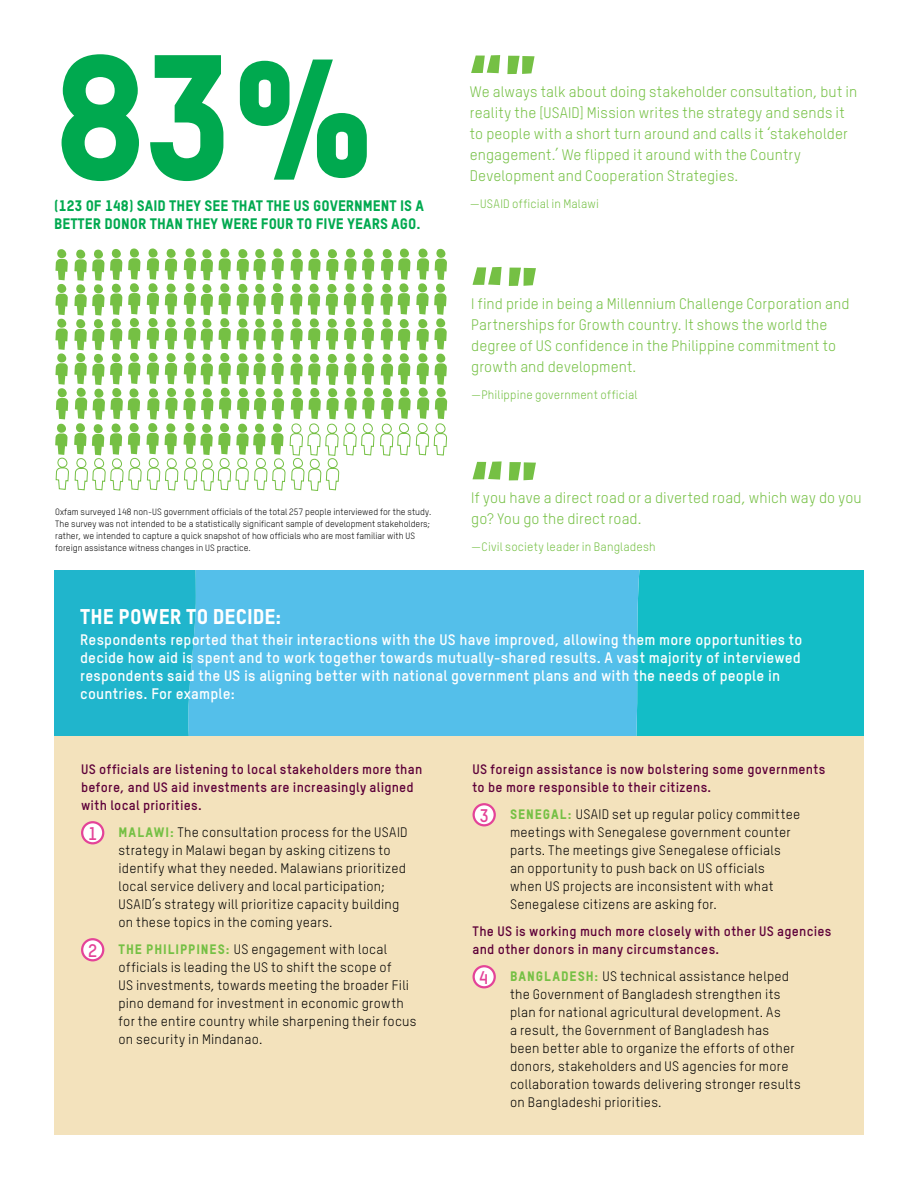
<style>
.page{position:relative;width:918px;height:1188px;background:#fff}
.page>*{position:absolute;margin:0;border:0;box-sizing:border-box;transform-origin:0 0}
.t1{font:174.9px "Oxfam TSTARPRO Headline";color:#00a94f}
.t2{font:72px "Oxfam Global Headline";color:#75c044}
.t3{font:21px "Oxfam TSTARPRO Headline";letter-spacing:.005em;color:#fff}
.t4{font:15px/21px "Oxfam TSTARPRO";letter-spacing:.005em;color:#75c044}
.t5{font:700 15px/18px "Oxfam TSTARPRO";letter-spacing:.01em;color:#fff}
.t6{font:15px/18px "Oxfam TSTARPRO Headline";color:#00a94f}
.t7{font:13.5px/18px "Oxfam TSTARPRO";letter-spacing:.02em;color:#000}
.t8{font:700 13.5px/18px "Oxfam TSTARPRO";letter-spacing:.015em;color:#5d0039}
.t9{font:12px "Oxfam TSTARPRO";letter-spacing:.01em;color:#75c044}
.t10{font:9px/12px "Oxfam TSTARPRO";color:#000}
.s1{font-weight:700;font-size:18px;color:#e44398}
.s2{font-family:"Oxfam TSTARPRO Headline";color:#75c044}
</style>
<div class="page">
<div style="left:645px;top:571px;width:219px;height:165px;background:#13bdc7"></div>
<div style="left:199px;top:571px;width:446px;height:165px;background:#54bfea"></div>
<div style="left:54px;top:571px;width:145px;height:165px;background:#20b5cc"></div>
<div style="left:54px;top:736px;width:810px;height:399px;background:#f3e2bc"></div>
<div style="left:82px;top:822px;width:21px;height:21px;background:#fff;border-radius:50%"></div>
<div style="left:81px;top:821px;width:23px;height:23px;border:2px solid #e44398;border-radius:50%"></div>
<div style="left:82px;top:939px;width:21px;height:21px;background:#fff;border-radius:50%"></div>
<div style="left:81px;top:938px;width:23px;height:23px;border:2px solid #e44398;border-radius:50%"></div>
<div style="left:474px;top:804px;width:21px;height:21px;background:#fff;border-radius:50%"></div>
<div style="left:473px;top:803px;width:23px;height:23px;border:2px solid #e44398;border-radius:50%"></div>
<div style="left:474px;top:966px;width:21px;height:21px;background:#fff;border-radius:50%"></div>
<div style="left:473px;top:965px;width:23px;height:23px;border:2px solid #e44398;border-radius:50%"></div>
<svg style="left:55px;top:248px;width:392px;height:242px"></svg>
<h1 class="t1" style="left:54px;top:9px;width:327px">83%</h1>
<p class="t6" style="left:54px;top:196px;width:371px">(123 OF 148) SAID THEY SEE THAT THE US GOVERNMENT IS A<br>BETTER DONOR THAN THEY WERE FOUR TO FIVE YEARS AGO.</p>
<p class="t10" style="left:55px;top:506px;width:378px">Oxfam surveyed 148 non-US government officials of the total 257 people interviewed for the study.<br>The survey was not intended to be a statistically significant sample of development stakeholders; rather, we intended to capture a quick snapshot of how officials who are most familiar with US foreign assistance witness changes in US practice.</p>
<h2 class="t2" style="left:470px;top:22px;width:67px">“”</h2>
<p class="t4" style="left:470px;top:81px;width:389px">We always talk about doing stakeholder consultation, but in reality the [USAID] Mission writes the strategy and sends it to people with a short turn around and calls it ‘stakeholder engagement.’ We flipped it around with the Country Development and Cooperation Strategies.</p>
<p class="t9" style="left:470px;top:196px;width:131px">—USAID official in Malawi</p>
<h2 class="t2" style="left:471px;top:234px;width:67px">“”</h2>
<p class="t4" style="left:471px;top:293px;width:380px">I find pride in being a Millennium Challenge Corporation and Partnerships for Growth country. It shows the world the degree of US confidence in the Philippine commitment to growth and development.</p>
<p class="t9" style="left:471px;top:387px;width:168px">—Philippine government official</p>
<h2 class="t2" style="left:471px;top:428px;width:67px">“”</h2>
<p class="t4" style="left:471px;top:487px;width:392px">If you have a direct road or a diverted road, which way do you go? You go the direct road.</p>
<p class="t9" style="left:471px;top:540px;width:186px">—Civil society leader in Bangladesh</p>
<h3 class="t3" style="left:80px;top:603px;width:203px">THE POWER TO DECIDE:</h3>
<p class="t5" style="left:80px;top:630px;width:724px">Respondents reported that their interactions with the US have improved, allowing them more opportunities to decide how aid is spent and to work together towards mutually-shared results. A vast majority of interviewed respondents said the US is aligning better with national government plans and with the needs of people in countries. For example:</p>
<p class="t8" style="left:81px;top:760px;width:343px">US officials are listening to local stakeholders more than before, and US aid investments are increasingly aligned with local priorities.</p>
<p class="t7" style="left:119px;top:823px;width:291px;text-indent:-30px"><span class="s1">1</span> <span class="s2">MALAWI:</span> The consultation process for the USAID strategy in Malawi began by asking citizens to identify what they needed. Malawians prioritized local service delivery and local participation; USAID’s strategy will prioritize capacity building on these topics in the coming years.</p>
<p class="t7" style="left:119px;top:940px;width:300px;text-indent:-30px"><span class="s1">2</span> <span class="s2">THE PHILIPPINES:</span> US engagement with local officials is leading the US to shift the scope of<br>US investments, towards meeting the broader Fili pino demand for investment in economic growth for the entire country while sharpening their focus on security in Mindanao.</p>
<p class="t8" style="left:473px;top:760px;width:354px">US foreign assistance is now bolstering some governments to be more responsible to their citizens.</p>
<p class="t7" style="left:510px;top:805px;width:292px;text-indent:-31px"><span class="s1">3</span> <span class="s2">SENEGAL:</span> USAID set up regular policy committee meetings with Senegalese government counter parts. The meetings give Senegalese officials<br>an opportunity to push back on US officials when US projects are inconsistent with what Senegalese citizens are asking for.</p>
<p class="t8" style="left:473px;top:922px;width:360px">The US is working much more closely with other US agencies and other donors in many circumstances.</p>
<p class="t7" style="left:510px;top:967px;width:292px;text-indent:-31px"><span class="s1">4</span> <span class="s2">BANGLADESH:</span> US technical assistance helped the Government of Bangladesh strengthen its plan for national agricultural development. As<br>a result, the Government of Bangladesh has been better able to organize the efforts of other donors, stakeholders and US agencies for more collaboration towards delivering stronger results on Bangladeshi priorities.</p>
</div>
